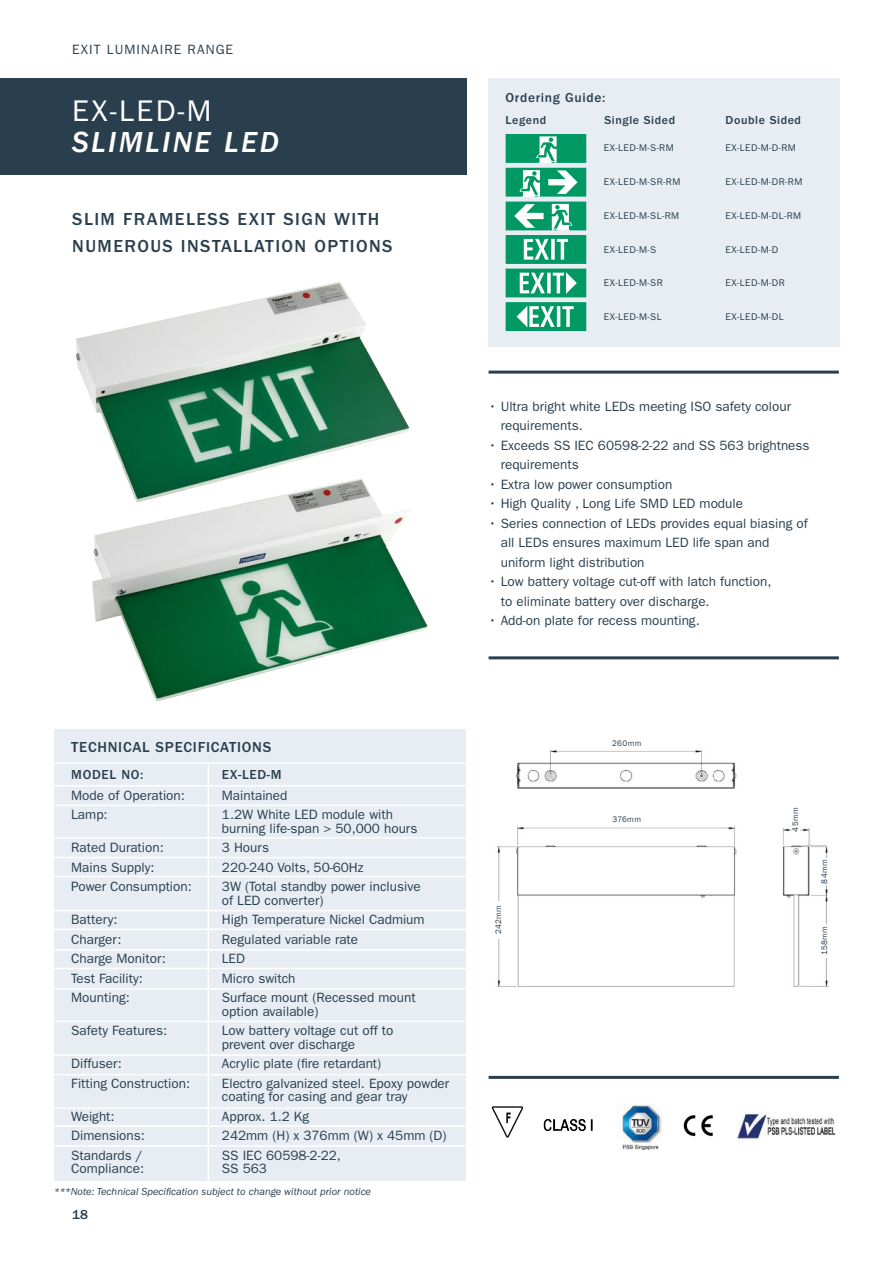
<style>
.page{position:relative;width:893px;height:1263px;background:#fff}
.page>*{position:absolute;margin:0;border:0;box-sizing:border-box;transform-origin:0 0}
.t1{font:30px "ITC Franklin Gothic Std Med It";letter-spacing:.08em;color:#fff}
.t2{font:30px "ITC Franklin Gothic Std";color:#fff}
.t3{font:500 18px/27px "ITC Franklin Gothic Std";letter-spacing:.08em;color:#2a3f4e}
.t4{font:500 15px "ITC Franklin Gothic Std";letter-spacing:.05em;color:#2a3f4e}
.t5{font:13.5px/19.5px "ITC Franklin Gothic Std";color:#2a3f4e}
.t6{font:500 13.5px "ITC Franklin Gothic Std";letter-spacing:.05em;color:#2a3f4e}
.t7{font:13.5px "ITC Franklin Gothic Std";letter-spacing:.08em;color:#2a3f4e}
.t8{font:500 12px "ITC Franklin Gothic Std";letter-spacing:.05em;color:#2a3f4e}
.t9{font:italic 10.5px "ITC Franklin Gothic Std";color:#2a3f4e}
.t10{font:9.75px "ITC Franklin Gothic Std";letter-spacing:.05em;color:#2a3f4e}
.t11{font:8.25px "Franklin Gothic";letter-spacing:.05em;color:#2a3f4e}
</style>
<div class="page">
<div style="left:0;top:78px;width:466px;height:96px;background:#2a3f4e"></div>
<img style="left:683px;top:1115px;width:30px;height:22px">
<img style="left:491px;top:1106px;width:33px;height:32px">
<img style="left:737px;top:1112px;width:98px;height:30px">
<img style="left:617px;top:1103px;width:45px;height:47px">
<img style="left:543px;top:1119px;width:50px;height:12px">
<hr style="left:489px;top:371px;width:350px;height:3px;background:#2a3f4e">
<hr style="left:489px;top:656px;width:350px;height:3px;background:#2a3f4e">
<hr style="left:489px;top:1076px;width:350px;height:3px;background:#2a3f4e">
<div style="left:54px;top:729px;width:412px;height:452px;background:#e7edf2"></div>
<hr style="left:50px;top:785px;width:418px;height:1px;background:#fff">
<hr style="left:50px;top:762px;width:418px;height:2px;background:#fff">
<hr style="left:50px;top:805px;width:418px;height:1px;background:#fff">
<hr style="left:50px;top:837px;width:418px;height:1px;background:#fff">
<hr style="left:50px;top:857px;width:418px;height:1px;background:#fff">
<hr style="left:50px;top:876px;width:418px;height:1px;background:#fff">
<hr style="left:50px;top:910px;width:418px;height:1px;background:#fff">
<hr style="left:50px;top:928px;width:418px;height:2px;background:#fff">
<hr style="left:50px;top:949px;width:418px;height:2px;background:#fff">
<hr style="left:50px;top:968px;width:418px;height:1px;background:#fff">
<hr style="left:50px;top:988px;width:418px;height:2px;background:#fff">
<hr style="left:50px;top:1021px;width:418px;height:1px;background:#fff">
<hr style="left:50px;top:1054px;width:418px;height:2px;background:#fff">
<hr style="left:50px;top:1074px;width:418px;height:1px;background:#fff">
<hr style="left:50px;top:1107px;width:418px;height:2px;background:#fff">
<hr style="left:50px;top:1125px;width:418px;height:2px;background:#fff">
<hr style="left:50px;top:1145px;width:418px;height:1px;background:#fff">
<hr style="left:207px;top:763px;width:2px;height:422px;background:#fff">
<div style="left:489px;top:78px;width:351px;height:268px;background:#e7edf2"></div>
<svg style="left:506px;top:134px;width:80px;height:197px"></svg>
<img style="left:76px;top:282px;width:334px;height:190px">
<img style="left:92px;top:472px;width:336px;height:229px">
<img style="left:496px;top:749px;width:333px;height:238px">
<div style="left:608px;top:816px;width:37px;height:7px;background:#fff"></div>
<div style="left:495px;top:901px;width:8px;height:37px;background:#fff"></div>
<div style="left:792px;top:801px;width:8px;height:37px;background:#fff"></div>
<div style="left:821px;top:858px;width:8px;height:26px;background:#fff"></div>
<div style="left:821px;top:924px;width:8px;height:33px;background:#fff"></div>
<p class="t7" style="left:72px;top:41px;width:162px">EXIT LUMINAIRE RANGE</p>
<h1 class="t2" style="left:72px;top:93px;width:141px">EX-LED-M</h1>
<h1 class="t1" style="left:72px;top:125px;width:208px">SLIMLINE LED</h1>
<h2 class="t3" style="left:72px;top:205px;width:322px">SLIM FRAMELESS EXIT SIGN WITH<br>NUMEROUS INSTALLATION OPTIONS</h2>
<p class="t6" style="left:506px;top:89px;width:101px">Ordering Guide:</p>
<p class="t8" style="left:506px;top:113px;width:42px">Legend</p>
<p class="t8" style="left:604px;top:113px;width:72px">Single Sided</p>
<p class="t8" style="left:726px;top:113px;width:77px">Double Sided</p>
<p class="t10" style="left:604px;top:143px;width:72px">EX-LED-M-S-RM</p>
<p class="t10" style="left:725px;top:143px;width:72px">EX-LED-M-D-RM</p>
<p class="t10" style="left:604px;top:176px;width:78px">EX-LED-M-SR-RM</p>
<p class="t10" style="left:725px;top:176px;width:78px">EX-LED-M-DR-RM</p>
<p class="t10" style="left:604px;top:210px;width:77px">EX-LED-M-SL-RM</p>
<p class="t10" style="left:725px;top:210px;width:77px">EX-LED-M-DL-RM</p>
<p class="t10" style="left:604px;top:244px;width:54px">EX-LED-M-S</p>
<p class="t10" style="left:725px;top:244px;width:54px">EX-LED-M-D</p>
<p class="t10" style="left:604px;top:277px;width:60px">EX-LED-M-SR</p>
<p class="t10" style="left:725px;top:277px;width:61px">EX-LED-M-DR</p>
<p class="t10" style="left:604px;top:311px;width:59px">EX-LED-M-SL</p>
<p class="t10" style="left:725px;top:311px;width:60px">EX-LED-M-DL</p>
<p class="t5" style="left:501px;top:396px;width:292px;text-indent:-12px">• Ultra bright white LEDs meeting ISO safety colour requirements.</p>
<p class="t5" style="left:501px;top:435px;width:310px;text-indent:-12px">• Exceeds SS IEC 60598-2-22 and SS 563 brightness requirements</p>
<p class="t5" style="left:489px;top:474px;width:185px">• Extra low power consumption</p>
<p class="t5" style="left:489px;top:494px;width:256px">• High Quality , Long Life SMD LED module</p>
<p class="t5" style="left:501px;top:513px;width:309px;text-indent:-12px">• Series connection of LEDs provides equal biasing of all LEDs ensures maximum LED life span and uniform light distribution</p>
<p class="t5" style="left:501px;top:572px;width:272px;text-indent:-12px">• Low battery voltage cut-off with latch function, to eliminate battery over discharge.</p>
<p class="t5" style="left:489px;top:611px;width:213px">• Add-on plate for recess mounting.</p>
<p class="t4" style="left:71px;top:738px;width:202px">TECHNICAL SPECIFICATIONS</p>
<p class="t5" style="left:71px;top:785px;width:115px">Mode of Operation:<br>Lamp:</p>
<p class="t5" style="left:71px;top:838px;width:122px">Rated Duration:<br>Mains Supply:<br>Power Consumption:</p>
<p class="t5" style="left:71px;top:910px;width:96px">Battery:<br>Charger:<br>Charge Monitor:<br>Test Facility:<br>Mounting:</p>
<p class="t5" style="left:71px;top:1021px;width:98px">Safety Features:</p>
<p class="t5" style="left:71px;top:1054px;width:120px">Diffuser:<br>Fitting Construction:</p>
<p class="t5" style="left:71px;top:1106px;width:75px">Weight:<br>Dimensions:<br>Standards /</p>
<p class="t5" style="left:71px;top:1159px;width:74px">Compliance:</p>
<p class="t6" style="left:71px;top:767px;width:74px">MODEL NO:</p>
<p class="t6" style="left:222px;top:767px;width:61px">EX-LED-M</p>
<p class="t5" style="left:222px;top:785px;width:173px">Maintained<br>1.2W White LED module with</p>
<p class="t5" style="left:222px;top:818px;width:200px">burning life-span &gt; 50,000 hours<br>3 Hours<br>220-240 Volts, 50-60Hz<br>3W (Total standby power inclusive</p>
<p class="t5" style="left:222px;top:890px;width:204px">of LED converter)<br>High Temperature Nickel Cadmium<br>Regulated variable rate<br>LED<br>Micro switch<br>Surface mount (Recessed mount</p>
<p class="t5" style="left:222px;top:1001px;width:173px">option available)<br>Low battery voltage cut off to</p>
<p class="t5" style="left:222px;top:1034px;width:229px">prevent over discharge<br>Acrylic plate (fire retardant)<br>Electro galvanized steel. Epoxy powder</p>
<p class="t5" style="left:222px;top:1087px;width:226px">coating for casing and gear tray<br>Approx. 1.2 Kg<br>242mm (H) x 376mm (W) x 45mm (D)<br>SS IEC 60598-2-22,</p>
<p class="t5" style="left:222px;top:1159px;width:47px">SS 563</p>
<p class="t9" style="left:54px;top:1186px;width:318px">***Note: Technical Specification subject to change without prior notice</p>
<p class="t6" style="left:72px;top:1206px;width:17px">18</p>
<p class="t11" style="left:493px;top:934px;width:31px;rotate:-90deg">242mm</p>
<p class="t11" style="left:612px;top:738px;width:31px">260mm</p>
<p class="t11" style="left:612px;top:814px;width:30px">376mm</p>
<p class="t11" style="left:790px;top:832px;width:26px;rotate:-90deg">45mm</p>
<p class="t11" style="left:819px;top:883px;width:26px;rotate:-90deg">84mm</p>
<p class="t11" style="left:819px;top:955px;width:31px;rotate:-90deg">158mm</p>
</div>
